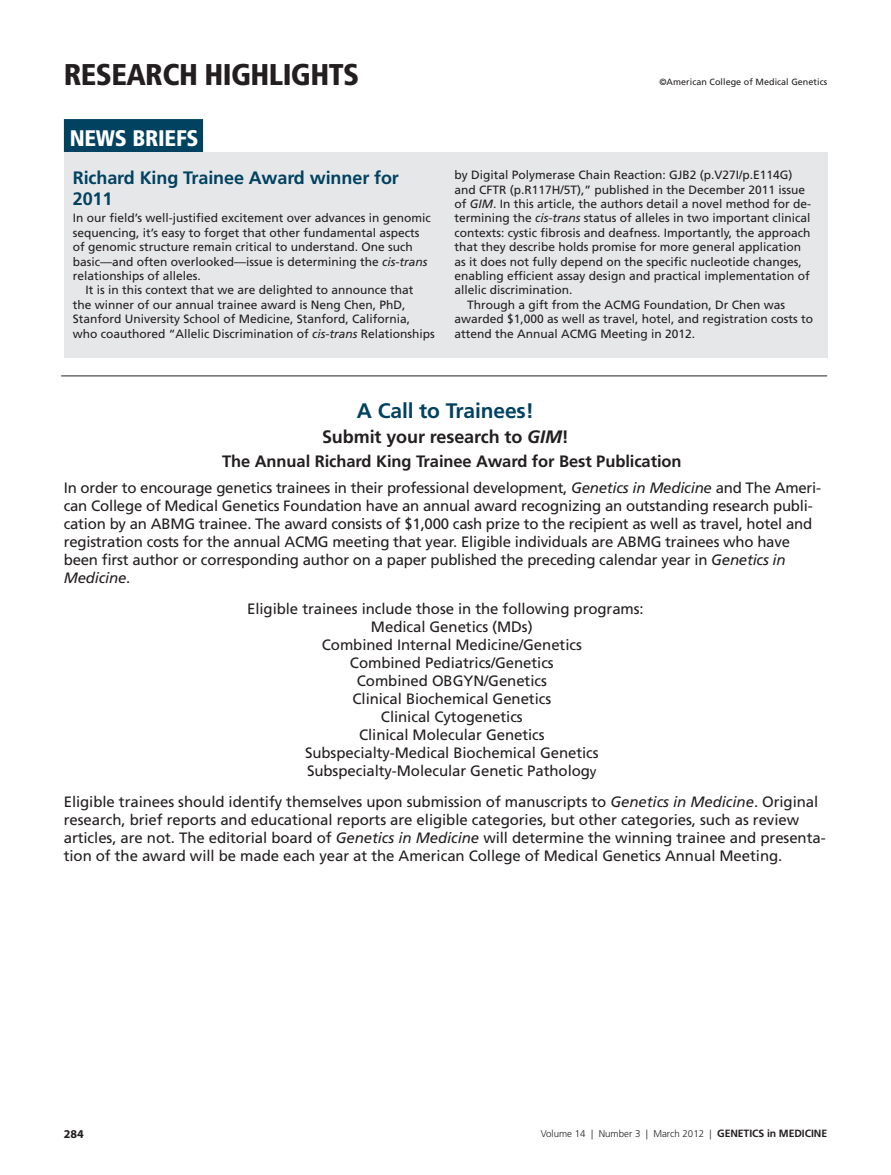
<style>
.page{position:relative;width:891px;height:1175px;background:#fff}
.page>*{position:absolute;margin:0;border:0;box-sizing:border-box;transform-origin:0 0}
.t1{font:900 condensed 30px "Frutiger LT Std";letter-spacing:-.02em;color:#231f20}
.t2{font:900 condensed 22.5px "Frutiger LT Std";letter-spacing:-.01em;color:#fff}
.t3{font:700 21px "Frutiger LT Std";letter-spacing:-.005em;color:#004260}
.t4{font:700 18px/21.6px "Frutiger LT Std";letter-spacing:-.005em;color:#004260}
.t5{font:700 18px "Frutiger LT Std";letter-spacing:-.005em;color:#231f20}
.t6{font:700 16.5px "Frutiger LT Std";letter-spacing:-.005em;color:#231f20}
.t7{font:15px/18px "Frutiger LT Std";letter-spacing:-.005em;color:#231f20}
.t8{font:12px/14.4px "Frutiger LT Std";color:#231f20}
.t9{font:700 12px "Myriad Pro";color:#231f20}
.t10{font:300 9.75px "Frutiger LT Std";color:#231f20}
.t11{font:9px "Frutiger LT Std";letter-spacing:.005em;color:#231f20}
.s1{font-style:italic}
.s2{font-size:13.5px}
.s3{font-weight:700;font-size:10.5px}
</style>
<div class="page">
<div style="left:64px;top:119px;width:139px;height:33px;background:#004260"></div>
<div style="left:64px;top:152px;width:763px;height:205px;background:#e6e7e9"></div>
<hr style="left:61px;top:375px;width:766px;height:1px;background:#231f20">
<h1 class="t1" style="left:64px;top:56px;width:297px">RESEARCH HIGHLIGHTS</h1>
<h2 class="t2" style="left:70px;top:125px;width:131px">NEWS BRIEFS</h2>
<p class="t4" style="left:73px;top:167px;width:328px">Richard King Trainee Award winner for<br>2011</p>
<p class="t8" style="left:73px;top:211px;width:360px">In our field’s well-justified excitement over advances in genomic sequencing, it’s easy to forget that other fundamental aspects of genomic structure remain critical to understand. One such basic—and often overlooked—issue is determining the <span class="s1">cis-trans </span>relationships of alleles.</p>
<p class="t8" style="left:73px;top:283px;width:364px;text-indent:13px">It is in this context that we are delighted to announce that the winner of our annual trainee award is Neng Chen, PhD, Stanford University School of Medicine, Stanford, California, who coauthored “Allelic Discrimination of <span class="s1">cis-trans</span> Relationships</p>
<p class="t11" style="left:659px;top:76px;width:169px">©American College of Medical Genetics</p>
<p class="t8" style="left:454px;top:168px;width:340px">by Digital Polymerase Chain Reaction: GJB2 (p.V27I/p.E114G)</p>
<p class="t8" style="left:454px;top:182px;width:352px">and CFTR (p.R117H/5T),” published in the December 2011 issue</p>
<p class="t8" style="left:454px;top:197px;width:358px">of <span class="s1">GIM</span>. In this article, the authors detail a novel method for de-</p>
<p class="t8" style="left:454px;top:211px;width:358px">termining the <span class="s1">cis-trans</span> status of alleles in two important clinical</p>
<p class="t8" style="left:454px;top:225px;width:357px">contexts: cystic fibrosis and deafness. Importantly, the approach</p>
<p class="t8" style="left:454px;top:240px;width:348px">that they describe holds promise for more general application</p>
<p class="t8" style="left:454px;top:254px;width:349px">as it does not fully depend on the specific nucleotide changes,</p>
<p class="t8" style="left:454px;top:269px;width:357px">enabling efficient assay design and practical implementation of</p>
<p class="t8" style="left:454px;top:283px;width:120px">allelic discrimination.</p>
<p class="t8" style="left:467px;top:297px;width:320px">Through a gift from the ACMG Foundation, Dr Chen was</p>
<p class="t8" style="left:454px;top:312px;width:360px">awarded $1,000 as well as travel, hotel, and registration costs to</p>
<p class="t8" style="left:454px;top:326px;width:242px">attend the Annual ACMG Meeting in 2012.</p>
<h3 class="t3" style="left:357px;top:399px;width:179px">A Call to Trainees!</h3>
<p class="t5" style="left:322px;top:426px;width:248px">Submit your research to <span class="s1">GIM</span>!</p>
<p class="t6" style="left:222px;top:451px;width:461px">The Annual Richard King Trainee Award for Best Publication</p>
<p class="t7" style="left:64px;top:479px;width:759px">In order to encourage genetics trainees in their professional development, <span class="s1">Genetics in Medicine</span> and The Ameri&shy;can College of Medical Genetics Foundation have an annual award recognizing an outstanding research publi&shy;cation by an ABMG trainee. The award consists of $1,000 cash prize to the recipient as well as travel, hotel and registration costs for the annual ACMG meeting that year. Eligible individuals are ABMG trainees who have been first author or corresponding author on a paper published the preceding calendar year in <span class="s1">Genetics in Medicine</span>.</p>
<p class="t7" style="left:247px;top:600px;width:398px">Eligible trainees include those in the following programs:</p>
<p class="t7" style="left:371px;top:618px;width:163px">Medical Genetics (MDs)</p>
<p class="t7" style="left:322px;top:636px;width:261px">Combined Internal Medicine/Genetics</p>
<p class="t7" style="left:350px;top:654px;width:205px">Combined Pediatrics/Genetics</p>
<p class="t7" style="left:357px;top:672px;width:192px">Combined OBGYN/Genetics</p>
<p class="t7" style="left:352px;top:690px;width:200px">Clinical Biochemical Genetics</p>
<p class="t7" style="left:381px;top:708px;width:143px">Clinical Cytogenetics</p>
<p class="t7" style="left:359px;top:726px;width:187px">Clinical Molecular Genetics</p>
<p class="t7" style="left:305px;top:744px;width:295px">Subspecialty-Medical Biochemical Genetics</p>
<p class="t7" style="left:307px;top:762px;width:291px">Subspecialty-Molecular Genetic Patholog<span class="s2">y</span></p>
<p class="t7" style="left:64px;top:792px;width:763px">Eligible trainees should identify themselves upon submission of manuscripts to <span class="s1">Genetics in Medicine</span>. Original research, brief reports and educational reports are eligible categories, but other categories, such as review articles, are not. The editorial board of <span class="s1">Genetics in Medicine</span> will determine the winning trainee and presenta&shy;tion of the award will be made each year at the American College of Medical Genetics Annual Meeting.</p>
<p class="t9" style="left:64px;top:1127px;width:21px">284</p>
<p class="t10" style="left:541px;top:1128px;width:288px">Volume 14 | Number 3 | March 2012 | <span class="s3">Genetics in medicine</span></p>
</div>
